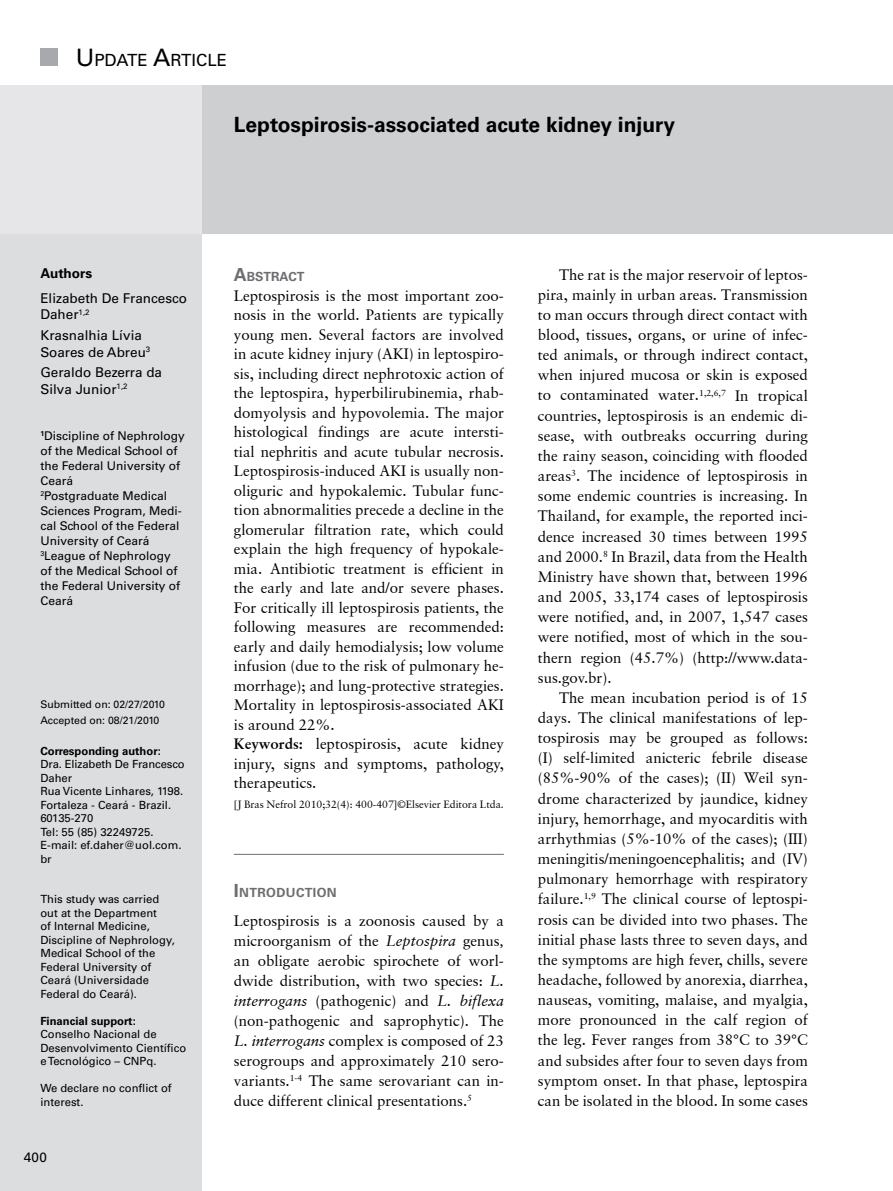
<style>
.page{position:relative;width:893px;height:1191px;background:#fff}
.page>*{position:absolute;margin:0;border:0;box-sizing:border-box;transform-origin:0 0}
.t1{font:700 21px "Univers LT Std";color:#000}
.t2{font:16.8px "Univers LT Std";color:#000}
.t3{font:15px/20.1px "Garamond Retrospective S Si";color:#000;text-align:justify}
.t4{font:13.5px/16.5px "Univers LT Std";color:#000}
.t5{font:13.5px "Univers 65 Bold";color:#000}
.t6{font:700 12.6px "Univers LT Std";letter-spacing:.03em;color:#6d6e71}
.t7{font:12px/15px "Univers LT Std";color:#000}
.t8{font:11.25px/13.5px "Univers LT Std";color:#000}
.t9{font:700 11.25px "Univers LT Std";color:#000}
.t10{font:10.5px "Garamond Retrospective S Si";color:#000}
.t11{font:10.5px/15.6px "Univers LT Std";color:#000}
.s1{font-size:24px}
.s2{font-size:18px}
.s3{font-weight:700}
.s4{font-style:italic}
</style>
<div class="page">
<div style="left:40px;top:49px;width:17px;height:17px;background:#a7a9ac"></div>
<div style="left:0;top:85px;width:202px;height:1106px;background:#dcddde"></div>
<div style="left:0;top:85px;width:893px;height:149px;background:linear-gradient(to right,#e0e0e2,#c6c8c9)"></div>
<hr style="left:234px;top:854px;width:270px;height:1px;background:#6d6e71">
<p class="t2" style="left:76px;top:50px;width:153px"><span class="s1">U</span>PDATE <span class="s1">A</span>RTICLE</p>
<h1 class="t1" style="left:234px;top:112px;width:443px">Leptospirosis-associated acute kidney injury</h1>
<p class="t5" style="left:40px;top:265px;width:53px">Authors</p>
<p class="t4" style="left:40px;top:290px;width:148px">Elizabeth De Francesco<br>Daher<sup>1,2</sup></p>
<p class="t4" style="left:40px;top:327px;width:111px">Krasnalhia Lívia<br>Soares de Abreu<sup>3</sup></p>
<p class="t4" style="left:40px;top:364px;width:123px">Geraldo Bezerra da<br>Silva Junior<sup>1,2</sup></p>
<p class="t7" style="left:40px;top:428px;width:146px"><sup>1</sup>Discipline of Nephrology of the Medical School of the Federal University of<br>Ceará<br><sup>2</sup>Postgraduate Medical<br>Sciences Program, Medi&shy;cal School of the Federal<br>University of Ceará<br><sup>3</sup>League of Nephrology of the Medical School of the Federal University of<br>Ceará</p>
<p class="t11" style="left:40px;top:696px;width:126px">Submitted on: 02/27/2010<br>Accepted on: 08/21/2010</p>
<p class="t9" style="left:40px;top:744px;width:122px">Corresponding author:</p>
<p class="t8" style="left:40px;top:757px;width:146px">Dra. Elizabeth De Francesco<br>Daher<br>Rua Vicente Linhares, 1198.<br>Fortaleza - Ceará - Brazil.<br>60135-270<br>Tel: 55 (85) 32249725.<br>E-mail: ef.daher@uol.com. br</p>
<p class="t8" style="left:40px;top:892px;width:136px">This study was carried out at the Department<br>of Internal Medicine,<br>Discipline of Nephrology,<br>Medical School of the<br>Federal University of<br>Ceará (Universidade<br>Federal do Ceará).</p>
<p class="t9" style="left:40px;top:1014px;width:97px">Financial support:</p>
<p class="t8" style="left:40px;top:1027px;width:147px">Conselho Nacional de<br>Desenvolvimento Científico e Tecnológico – CNPq.</p>
<p class="t8" style="left:40px;top:1081px;width:133px">We declare no conflict of interest.</p>
<p class="t4" style="left:24px;top:1148px;width:25px">400</p>
<p class="t6" style="left:234px;top:269px;width:72px"><span class="s2">A</span>BSTRACT</p>
<p class="t3" style="left:234px;top:285px;width:272px;line-height:19.5px;text-align:left">Leptospirosis is the most important zoo&shy;nosis in the world. Patients are typically young men. Several factors are involved in acute kidney injury (AKI) in leptospiro&shy;sis, including direct nephrotoxic action of the leptospira, hyperbilirubinemia, rhab&shy;domyolysis and hypovolemia. The major histological findings are acute intersti&shy;tial nephritis and acute tubular necrosis.<br>Leptospirosis-induced AKI is usually non&shy;oliguric and hypokalemic. Tubular func&shy;tion abnormalities precede a decline in the glomerular filtration rate, which could explain the high frequency of hypokale&shy;mia. Antibiotic treatment is efficient in the early and late and/or severe phases.<br>For critically ill leptospirosis patients, the following measures are recommended: early and daily hemodialysis; low volume infusion (due to the risk of pulmonary he&shy;morrhage); and lung-protective strategies.<br>Mortality in leptospirosis-associated AKI is around 22%.<br><span class="s3">Keywords:</span> leptospirosis, acute kidney injury, signs and symptoms, pathology, therapeutics.</p>
<p class="t10" style="left:234px;top:798px;width:271px">[J Bras Nefrol 2010;32(4): 400-407]©Elsevier Editora Ltda.</p>
<p class="t6" style="left:234px;top:885px;width:104px"><span class="s2">I</span>NTRODUCTION</p>
<p class="t3" style="left:234px;top:910px;width:272px">Leptospirosis is a zoonosis caused by a microorganism of the <span class="s4">Leptospira</span> genus<span class="s4">, </span>an obligate aerobic spirochete of worl&shy;dwide distribution, with two species: <span class="s4">L. interrogans</span> (pathogenic) and <span class="s4">L. biflexa </span>(non-pathogenic and saprophytic). The <span class="s4">L. interrogans</span> complex is composed of 23 serogroups and approximately 210 sero&shy;variants.<sup>1-4</sup> The same serovariant can in&shy;duce different clinical presentations.<sup>5</sup></p>
<p class="t3" style="left:538px;top:264px;width:272px;text-indent:21px">The rat is the major reservoir of leptos&shy;pira, mainly in urban areas. Transmission to man occurs through direct contact with blood, tissues, organs, or urine of infec&shy;ted animals, or through indirect contact, when injured mucosa or skin is exposed to contaminated water.<sup>1,2,6,7</sup> In tropical countries, leptospirosis is an endemic di&shy;sease, with outbreaks occurring during the rainy season, coinciding with flooded areas<sup>3</sup>. The incidence of leptospirosis in some endemic countries is increasing. In Thailand, for example, the reported inci&shy;dence increased 30 times between 1995 and 2000.<sup>8</sup> In Brazil, data from the Health Ministry have shown that, between 1996 and 2005, 33,174 cases of leptospirosis were notified, and, in 2007, 1,547 cases were notified, most of which in the sou&shy;thern region (45.7%) (http://www.data&shy;sus.gov.br).</p>
<p class="t3" style="left:538px;top:687px;width:272px;text-indent:21px">The mean incubation period is of 15 days. The clinical manifestations of lep&shy;tospirosis may be grouped as follows: (I) self-limited anicteric febrile disease (85%-90% of the cases); (II) Weil syn&shy;drome characterized by jaundice, kidney injury, hemorrhage, and myocarditis with arrhythmias (5%-10% of the cases); (III) meningitis/meningoencephalitis; and (IV) pulmonary hemorrhage with respiratory failure.<sup>1,9</sup> The clinical course of leptospi&shy;rosis can be divided into two phases. The initial phase lasts three to seven days, and the symptoms are high fever, chills, severe headache, followed by anorexia, diarrhea, nauseas, vomiting, malaise, and myalgia, more pronounced in the calf region of the leg. Fever ranges from 38°C to 39°C and subsides after four to seven days from symptom onset. In that phase, leptospira can be isolated in the blood. In some cases</p>
</div>
